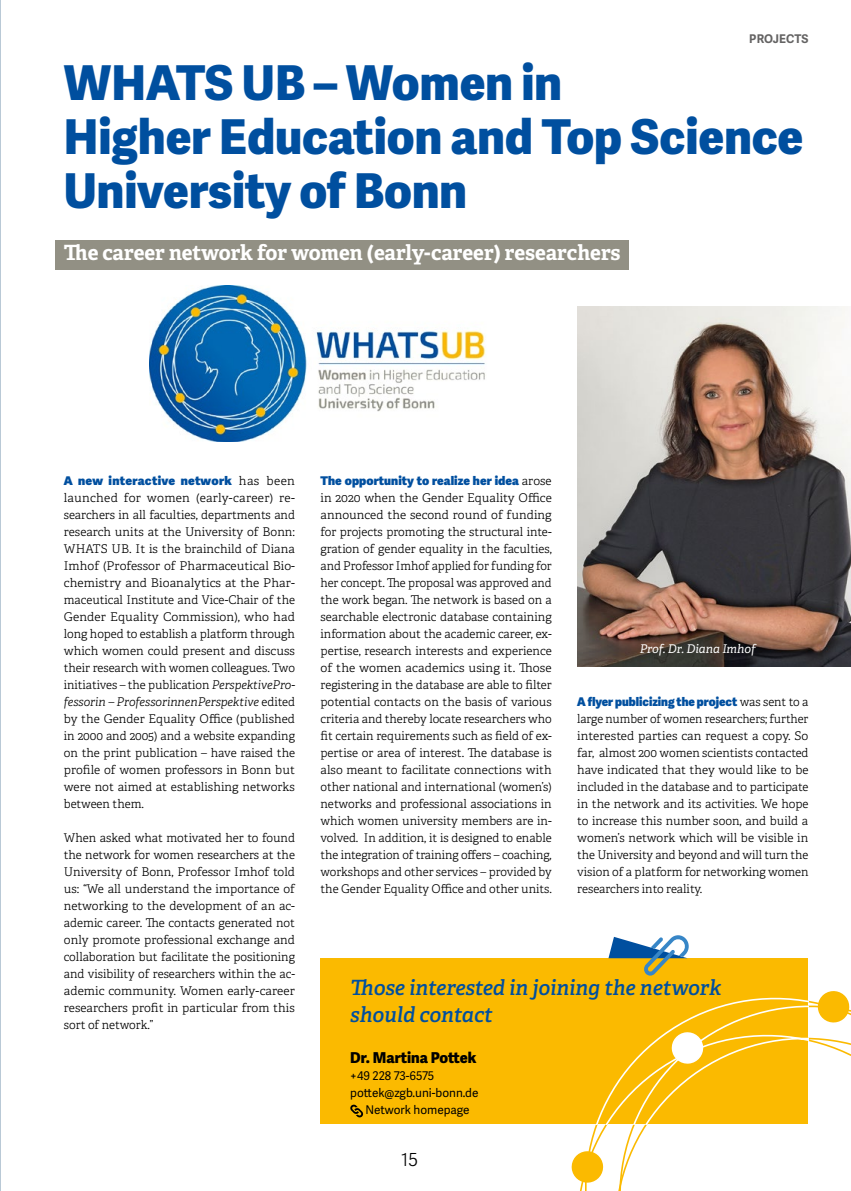
<style>
.page{position:relative;width:851px;height:1191px;background:#fff}
.page>*{position:absolute;margin:0;border:0;box-sizing:border-box;transform-origin:0 0}
.Headlines{font:800 48px/54px "Adelle Sans";color:#004f9f}
.Subheads{font:700 21px "Adelle";letter-spacing:-.005em;color:#fff}
.Headlines_Infoboxen{font:italic 600 21px/27px "Adelle";color:#004f9f}
.t1{font:300 18px "Adelle Sans";color:#000}
.Subheads_Infoboxen{font:800 15px "Adelle Sans";color:#000}
.Copy{font:300 12px/17px "Adelle";color:#000;text-align:justify}
.Standard_Infobox{font:12px "Adelle Sans";color:#000}
.Bildunterschrift{font:italic 12px "Adelle";color:#fff}
.t2{font:700 12px "Adelle Sans";letter-spacing:.005em;color:#646363}
.s1{font-family:"Adelle Sans";font-weight:800;color:#004f9f}
.s2{font-style:italic}
</style>
<div class="page">
<svg style="left:0;top:0;width:1px;height:1191px"></svg>
<img style="left:149px;top:285px;width:337px;height:156px">
<svg style="left:580px;top:1000px;width:270px;height:191px"></svg>
<svg style="left:571px;top:1149px;width:33px;height:35px"></svg>
<svg style="left:816px;top:991px;width:34px;height:34px"></svg>
<div style="left:55px;top:240px;width:574px;height:29px;background:#929084"></div>
<div style="left:320px;top:958px;width:488px;height:166px;background:#fbba00"></div>
<svg style="left:350px;top:1104px;width:13px;height:13px"></svg>
<svg style="left:596px;top:935px;width:212px;height:189px"></svg>
<img style="left:577px;top:306px;width:273px;height:360px">
<p class="t2" style="left:749px;top:32px;width:61px">PROJECTS</p>
<p class="Headlines" style="left:64px;top:56px;width:741px">WHATS UB – Women in<br>Higher Education and Top Science<br>University of Bonn</p>
<p class="Subheads" style="left:64px;top:239px;width:558px">The career network for women (early-career) researchers</p>
<p class="Copy" style="left:64px;top:472px;width:233px"><span class="s1">A new interactive network</span> has been launched for women (early-career) re&shy;searchers in all faculties, departments and research units at the University of Bonn:<br>WHATS UB. It is the brainchild of Diana Imhof (Professor of Pharmaceutical Bio&shy;chemistry and Bioanalytics at the Phar&shy;maceutical Institute and Vice-Chair of the Gender Equality Commission), who had long hoped to establish a platform through which women could present and discuss their research with women colleagues. Two initiatives – the publication <span class="s2">PerspektivePro&shy;fessorin – ProfessorinnenPerspektive</span> edited by the Gender Equality Office (published in 2000 and 2005) and a website expanding on the print publication – have raised the profile of women professors in Bonn but were not aimed at establishing networks between them.</p>
<p class="Copy" style="left:64px;top:829px;width:233px">When asked what motivated her to found the network for women researchers at the University of Bonn, Professor Imhof told us: “We all understand the importance of networking to the development of an ac&shy;ademic career. The contacts generated not only promote professional exchange and collaboration but facilitate the positioning and visibility of researchers within the ac&shy;ademic community. Women early-career researchers profit in particular from this sort of network.”</p>
<p class="Copy" style="left:320px;top:472px;width:233px"><span class="s1">The opportunity to realize her idea</span> arose in 2020 when the Gender Equality Office announced the second round of funding for projects promoting the structural inte&shy;gration of gender equality in the faculties, and Professor Imhof applied for funding for her concept. The proposal was approved and the work began. The network is based on a searchable electronic database containing information about the academic career, ex&shy;pertise, research interests and experience of the women academics using it. Those registering in the database are able to filter potential contacts on the basis of various criteria and thereby locate researchers who fit certain requirements such as field of ex&shy;pertise or area of interest. The database is also meant to facilitate connections with other national and international (women’s) networks and professional associations in which women university members are in&shy;volved. In addition, it is designed to enable the integration of training offers – coaching, workshops and other services – provided by the Gender Equality Office and other units.</p>
<p class="Bildunterschrift" style="left:639px;top:641px;width:117px">Prof. Dr. Diana Imhof</p>
<p class="Copy" style="left:577px;top:693px;width:233px"><span class="s1">A flyer publicizing the project</span> was sent to a large number of women researchers; further interested parties can request a copy. So far, almost 200 women scientists contacted have indicated that they would like to be included in the database and to participate in the network and its activities. We hope to increase this number soon, and build a women’s network which will be visible in the University and beyond and will turn the vision of a platform for networking women researchers into reality.</p>
<p class="Headlines_Infoboxen" style="left:350px;top:974px;width:372px">Those interested in joining the network should contact</p>
<p class="Subheads_Infoboxen" style="left:350px;top:1048px;width:128px">Dr. Martina Pottek</p>
<p class="Standard_Infobox" style="left:350px;top:1069px;width:85px">+49 228 73-6575</p>
<p class="Standard_Infobox" style="left:350px;top:1086px;width:130px">pottek@zgb.uni-bonn.de</p>
<p class="Standard_Infobox" style="left:365px;top:1103px;width:106px">Network homepage</p>
<h3 class="t1" style="left:401px;top:1149px;width:18px">15</h3>
</div>
